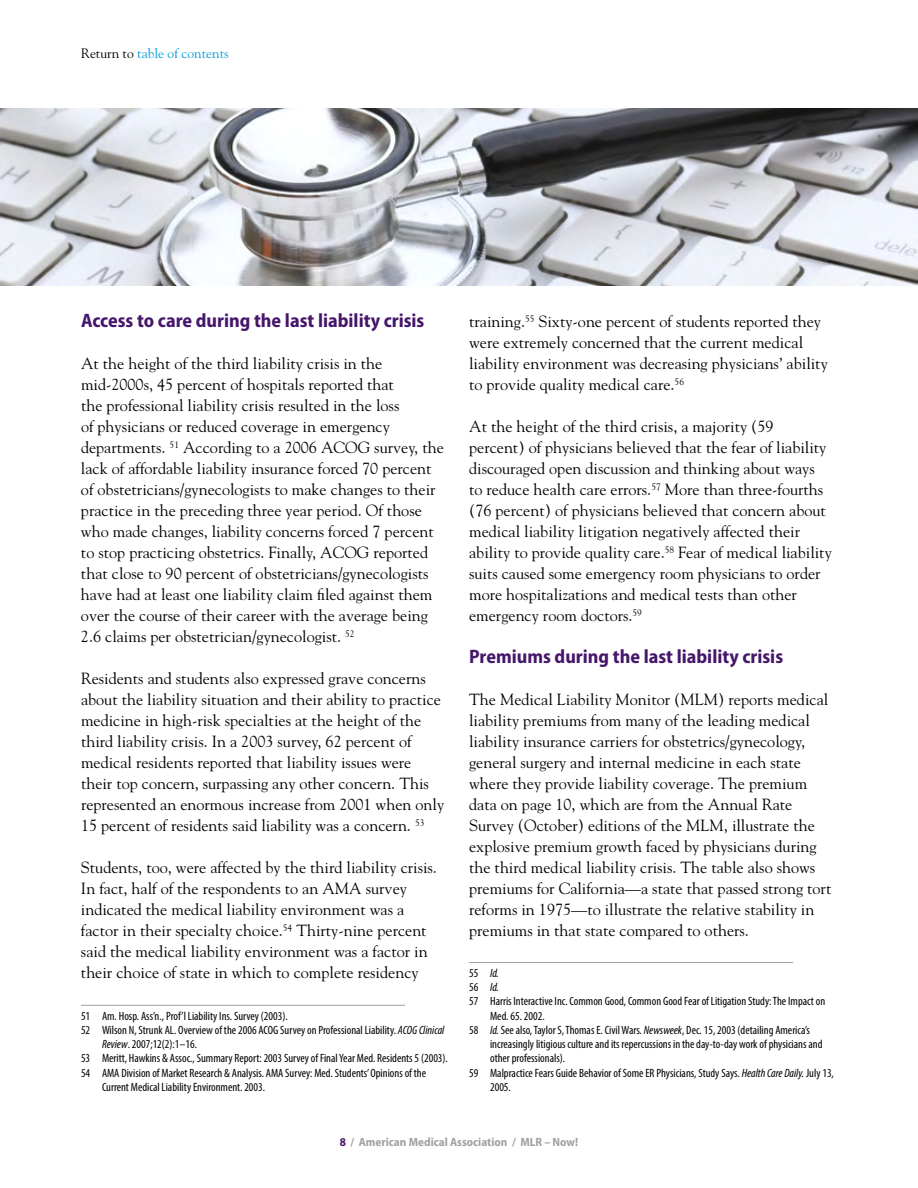
<style>
.page{position:relative;width:918px;height:1188px;background:#fff}
.page>*{position:absolute;margin:0;border:0;box-sizing:border-box;transform-origin:0 0}
.t1{font:700 semi-condensed 19.5px "Myriad Pro";color:#46166b}
.t2{font:16.2px/21px "Goudy Std";color:#000}
.t3{font:13.5px "Goudy Std";color:#009ddc}
.t4{font:condensed 12px "Myriad Pro";color:#000}
.t5{font:700 semi-condensed 12px "Myriad Pro";color:#a1a1a4}
.t6{font:italic condensed 12px "Myriad Pro";color:#000}
.s1{color:#000}
.s2{font-style:italic}
.s3{font-style:normal}
.s4{color:#46166b}
</style>
<div class="page">
<hr style="left:81px;top:1005px;width:324px;height:1px;background:#a1a1a4">
<hr style="left:469px;top:962px;width:324px;height:1px;background:#a1a1a4">
<img style="left:0;top:108px;width:918px;height:177px">
<p class="t3" style="left:81px;top:45px;width:149px"><span class="s1">Return to</span> table of contents</p>
<p class="t1" style="left:81px;top:308px;width:345px">Access to care during the last liability crisis</p>
<p class="t2" style="left:81px;top:353px;width:364px">At the height of the third liability crisis in the mid-2000s, 45 percent of hospitals reported that<br>the professional liability crisis resulted in the loss<br>of physicians or reduced coverage in emergency departments. <sup>51</sup> According to a 2006 ACOG survey, the lack of affordable liability insurance forced 70 percent of obstetricians/gynecologists to make changes to their practice in the preceding three year period. Of those who made changes, liability concerns forced 7 percent to stop practicing obstetrics. Finally, ACOG reported that close to 90 percent of obstetricians/gynecologists have had at least one liability claim filed against them over the course of their career with the average being 2.6 claims per obstetrician/gynecologist. <sup>52</sup></p>
<p class="t2" style="left:81px;top:668px;width:365px">Residents and students also expressed grave concerns about the liability situation and their ability to practice medicine in high-risk specialties at the height of the third liability crisis. In a 2003 survey, 62 percent of medical residents reported that liability issues were their top concern, surpassing any other concern. This represented an enormous increase from 2001 when only 15 percent of residents said liability was a concern. <sup>53</sup></p>
<p class="t2" style="left:81px;top:857px;width:358px">Students, too, were affected by the third liability crisis.<br>In fact, half of the respondents to an AMA survey indicated the medical liability environment was a factor in their specialty choice.<sup>54</sup> Thirty-nine percent said the medical liability environment was a factor in their choice of state in which to complete residency</p>
<p class="t4" style="left:81px;top:1008px;width:208px">51 Am. Hosp. Ass’n., Prof’l Liability Ins. Survey (2003).</p>
<p class="t4" style="left:81px;top:1023px;width:365px">52 Wilson N, Strunk AL. Overview of the 2006 ACOG Survey on Professional Liability. <span class="s2">ACOG Clinical</span></p>
<p class="t4" style="left:102px;top:1037px;width:97px"><span class="s2">Review</span>. 2007;12(2):1–16.</p>
<p class="t4" style="left:81px;top:1051px;width:368px">53 Meritt, Hawkins &amp; Assoc., Summary Report: 2003 Survey of Final Year Med. Residents 5 (2003).</p>
<p class="t4" style="left:81px;top:1065px;width:347px">54 AMA Division of Market Research &amp; Analysis. AMA Survey: Med. Students’ Opinions of the</p>
<p class="t4" style="left:102px;top:1080px;width:165px">Current Medical Liability Environment. 2003.</p>
<p class="t2" style="left:469px;top:311px;width:360px">training.<sup>55</sup> Sixty-one percent of students reported they were extremely concerned that the current medical liability environment was decreasing physicians’ ability to provide quality medical care.<sup>56</sup></p>
<p class="t2" style="left:469px;top:416px;width:364px">At the height of the third crisis, a majority (59 percent) of physicians believed that the fear of liability discouraged open discussion and thinking about ways to reduce health care errors.<sup>57</sup> More than three-fourths (76 percent) of physicians believed that concern about medical liability litigation negatively affected their ability to provide quality care.<sup>58</sup> Fear of medical liability suits caused some emergency room physicians to order more hospitalizations and medical tests than other emergency room doctors.<sup>59</sup></p>
<p class="t1" style="left:469px;top:644px;width:316px">Premiums during the last liability crisis</p>
<p class="t2" style="left:469px;top:689px;width:364px">The Medical Liability Monitor (MLM) reports medical liability premiums from many of the leading medical liability insurance carriers for obstetrics/gynecology, general surgery and internal medicine in each state where they provide liability coverage. The premium data on page 10, which are from the Annual Rate Survey (October) editions of the MLM, illustrate the explosive premium growth faced by physicians during the third medical liability crisis. The table also shows premiums for California—a state that passed strong tort reforms in 1975—to illustrate the relative stability in premiums in that state compared to others.</p>
<p class="t6" style="left:469px;top:966px;width:31px"><span class="s3">55</span> Id.</p>
<p class="t6" style="left:469px;top:980px;width:31px"><span class="s3">56</span> Id.</p>
<p class="t4" style="left:469px;top:994px;width:358px">57 Harris Interactive Inc. Common Good, Common Good Fear of Litigation Study: The Impact on</p>
<p class="t4" style="left:490px;top:1008px;width:56px">Med. 65. 2002.</p>
<p class="t4" style="left:469px;top:1023px;width:342px">58 <span class="s2">Id.</span> See also, Taylor S, Thomas E. Civil Wars. <span class="s2">Newsweek</span>, Dec. 15, 2003 (detailing America’s</p>
<p class="t4" style="left:490px;top:1037px;width:334px">increasingly litigious culture and its repercussions in the day-to-day work of physicians and</p>
<p class="t4" style="left:490px;top:1051px;width:77px">other professionals).</p>
<p class="t4" style="left:469px;top:1065px;width:366px">59 Malpractice Fears Guide Behavior of Some ER Physicians, Study Says. <span class="s2">Health Care Daily.</span> July 13,</p>
<p class="t4" style="left:490px;top:1080px;width:22px">2005.</p>
<p class="t5" style="left:340px;top:1134px;width:240px"><span class="s4">8</span> / American Medical Association / MLR – Now!</p>
</div>
